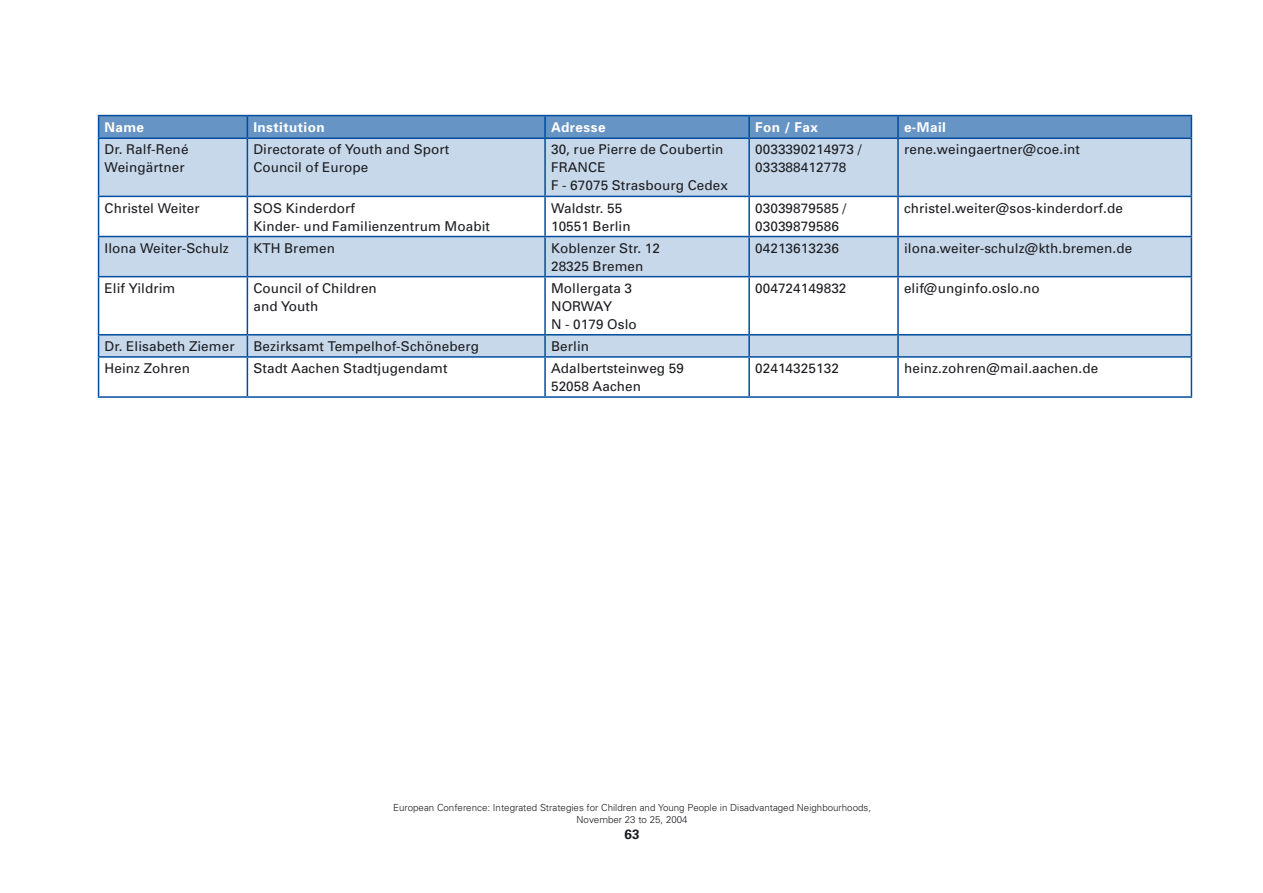
<style>
.page{position:relative;width:1263px;height:893px;background:#fff}
.page>*{position:absolute;margin:0;border:0;box-sizing:border-box;transform-origin:0 0}
.t1{font:13.5px/18px "Univers";letter-spacing:.01em;color:#1b1c20}
.t2{font:700 13.5px "Univers";letter-spacing:.035em;color:#fff}
.t3{font:700 13.5px "Univers";color:#1b1c20}
.t4{font:300 9.75px/11.7px "Univers";color:#1b1c20;text-align:center}
</style>
<div class="page">
<svg style="left:99px;top:139px;width:1092px;height:217px;fill:#c7d8ea"></svg>
<hr style="left:98px;top:115px;width:149px;height:1px;background:#004d9f">
<hr style="left:247px;top:115px;width:298px;height:1px;background:#004d9f">
<hr style="left:545px;top:115px;width:204px;height:1px;background:#004d9f">
<hr style="left:749px;top:115px;width:149px;height:1px;background:#004d9f">
<hr style="left:898px;top:115px;width:294px;height:1px;background:#004d9f">
<svg style="left:98px;top:116px;width:1094px;height:22px;background:#6190c3"></svg>
<hr style="left:98px;top:138px;width:149px;height:1px;background:#004d9f">
<hr style="left:247px;top:138px;width:298px;height:1px;background:#004d9f">
<hr style="left:545px;top:138px;width:204px;height:1px;background:#004d9f">
<hr style="left:749px;top:138px;width:149px;height:1px;background:#004d9f">
<hr style="left:898px;top:138px;width:294px;height:1px;background:#004d9f">
<hr style="left:98px;top:139px;width:1px;height:57px;background:#004d9f">
<hr style="left:247px;top:139px;width:1px;height:57px;background:#004d9f">
<hr style="left:544px;top:139px;width:2px;height:57px;background:#004d9f">
<hr style="left:748px;top:139px;width:2px;height:57px;background:#004d9f">
<hr style="left:897px;top:139px;width:2px;height:57px;background:#004d9f">
<hr style="left:1191px;top:139px;width:1px;height:57px;background:#004d9f">
<hr style="left:98px;top:196px;width:149px;height:1px;background:#004d9f">
<hr style="left:98px;top:197px;width:1px;height:39px;background:#004d9f">
<hr style="left:247px;top:196px;width:298px;height:1px;background:#004d9f">
<hr style="left:247px;top:197px;width:1px;height:39px;background:#004d9f">
<hr style="left:545px;top:196px;width:204px;height:1px;background:#004d9f">
<hr style="left:544px;top:197px;width:2px;height:39px;background:#004d9f">
<hr style="left:749px;top:196px;width:149px;height:1px;background:#004d9f">
<hr style="left:748px;top:197px;width:2px;height:39px;background:#004d9f">
<hr style="left:898px;top:196px;width:294px;height:1px;background:#004d9f">
<hr style="left:897px;top:197px;width:2px;height:39px;background:#004d9f">
<hr style="left:1191px;top:197px;width:1px;height:39px;background:#004d9f">
<hr style="left:98px;top:236px;width:149px;height:1px;background:#004d9f">
<hr style="left:98px;top:237px;width:1px;height:39px;background:#004d9f">
<hr style="left:247px;top:236px;width:298px;height:1px;background:#004d9f">
<hr style="left:247px;top:237px;width:1px;height:39px;background:#004d9f">
<hr style="left:545px;top:236px;width:204px;height:1px;background:#004d9f">
<hr style="left:544px;top:237px;width:2px;height:39px;background:#004d9f">
<hr style="left:749px;top:236px;width:149px;height:1px;background:#004d9f">
<hr style="left:748px;top:237px;width:2px;height:39px;background:#004d9f">
<hr style="left:898px;top:236px;width:294px;height:1px;background:#004d9f">
<hr style="left:897px;top:237px;width:2px;height:39px;background:#004d9f">
<hr style="left:1191px;top:237px;width:1px;height:39px;background:#004d9f">
<hr style="left:98px;top:276px;width:149px;height:1px;background:#004d9f">
<hr style="left:98px;top:277px;width:1px;height:57px;background:#004d9f">
<hr style="left:247px;top:276px;width:298px;height:1px;background:#004d9f">
<hr style="left:247px;top:277px;width:1px;height:57px;background:#004d9f">
<hr style="left:545px;top:276px;width:204px;height:1px;background:#004d9f">
<hr style="left:544px;top:277px;width:2px;height:57px;background:#004d9f">
<hr style="left:749px;top:276px;width:149px;height:1px;background:#004d9f">
<hr style="left:748px;top:277px;width:2px;height:57px;background:#004d9f">
<hr style="left:898px;top:276px;width:294px;height:1px;background:#004d9f">
<hr style="left:897px;top:277px;width:2px;height:57px;background:#004d9f">
<hr style="left:1191px;top:277px;width:1px;height:57px;background:#004d9f">
<hr style="left:98px;top:334px;width:149px;height:2px;background:#004d9f">
<svg style="left:98px;top:336px;width:1px;height:20px"></svg>
<hr style="left:247px;top:334px;width:298px;height:2px;background:#004d9f">
<svg style="left:247px;top:336px;width:1px;height:20px"></svg>
<hr style="left:545px;top:334px;width:204px;height:2px;background:#004d9f">
<hr style="left:544px;top:336px;width:2px;height:20px;background:#004d9f">
<hr style="left:749px;top:334px;width:149px;height:2px;background:#004d9f">
<hr style="left:748px;top:336px;width:2px;height:20px;background:#004d9f">
<hr style="left:898px;top:334px;width:294px;height:2px;background:#004d9f">
<hr style="left:897px;top:336px;width:2px;height:20px;background:#004d9f">
<svg style="left:1191px;top:336px;width:1px;height:20px"></svg>
<hr style="left:98px;top:356px;width:149px;height:2px;background:#004d9f">
<hr style="left:98px;top:358px;width:1px;height:38px;background:#004d9f">
<hr style="left:247px;top:356px;width:298px;height:2px;background:#004d9f">
<hr style="left:247px;top:358px;width:1px;height:38px;background:#004d9f">
<hr style="left:545px;top:356px;width:204px;height:2px;background:#004d9f">
<hr style="left:544px;top:358px;width:2px;height:38px;background:#004d9f">
<hr style="left:749px;top:356px;width:149px;height:2px;background:#004d9f">
<hr style="left:748px;top:358px;width:2px;height:38px;background:#004d9f">
<hr style="left:898px;top:356px;width:294px;height:2px;background:#004d9f">
<hr style="left:897px;top:358px;width:2px;height:38px;background:#004d9f">
<hr style="left:1191px;top:358px;width:1px;height:38px;background:#004d9f">
<hr style="left:98px;top:396px;width:149px;height:2px;background:#004d9f">
<hr style="left:247px;top:396px;width:298px;height:2px;background:#004d9f">
<hr style="left:545px;top:396px;width:204px;height:2px;background:#004d9f">
<hr style="left:749px;top:396px;width:149px;height:2px;background:#004d9f">
<hr style="left:898px;top:396px;width:294px;height:2px;background:#004d9f">
<p class="t2" style="left:105px;top:119px;width:41px">Name</p>
<p class="t2" style="left:253px;top:119px;width:73px">Institution</p>
<p class="t2" style="left:551px;top:119px;width:56px">Adresse</p>
<p class="t2" style="left:755px;top:119px;width:64px">Fon / Fax</p>
<p class="t2" style="left:904px;top:119px;width:43px">e-Mail</p>
<p class="t1" style="left:105px;top:141px;width:85px">Dr. Ralf-René<br>Weingärtner</p>
<p class="t1" style="left:253px;top:141px;width:198px">Directorate of Youth and Sport<br>Council of Europe</p>
<p class="t1" style="left:551px;top:141px;width:178px">30, rue Pierre de Coubertin<br>FRANCE<br>F - 67075 Strasbourg Cedex</p>
<p class="t1" style="left:755px;top:141px;width:108px">0033390214973 /<br>033388412778</p>
<p class="t1" style="left:904px;top:141px;width:178px">rene.weingaertner@coe.int</p>
<p class="t1" style="left:105px;top:199px;width:97px">Christel Weiter</p>
<p class="t1" style="left:253px;top:199px;width:238px">SOS Kinderdorf<br>Kinder- und Familienzentrum Moabit</p>
<p class="t1" style="left:551px;top:199px;width:81px">Waldstr. 55<br>10551 Berlin</p>
<p class="t1" style="left:755px;top:199px;width:93px">03039879585 /<br>03039879586</p>
<p class="t1" style="left:904px;top:199px;width:220px">christel.weiter@sos-kinderdorf.de</p>
<p class="t1" style="left:105px;top:239px;width:126px">Ilona Weiter-Schulz</p>
<p class="t1" style="left:253px;top:239px;width:83px">KTH Bremen</p>
<p class="t1" style="left:551px;top:239px;width:110px">Koblenzer Str. 12<br>28325 Bremen</p>
<p class="t1" style="left:755px;top:239px;width:85px">04213613236</p>
<p class="t1" style="left:904px;top:239px;width:230px">ilona.weiter-schulz@kth.bremen.de</p>
<p class="t1" style="left:105px;top:279px;width:72px">Elif Yildrim</p>
<p class="t1" style="left:253px;top:279px;width:125px">Council of Children and Youth</p>
<p class="t1" style="left:551px;top:279px;width:87px">Mollergata 3<br>NORWAY<br>N - 0179 Oslo</p>
<p class="t1" style="left:755px;top:279px;width:93px">004724149832</p>
<p class="t1" style="left:904px;top:279px;width:137px">elif@unginfo.oslo.no</p>
<p class="t1" style="left:105px;top:337px;width:132px">Dr. Elisabeth Ziemer</p>
<p class="t1" style="left:253px;top:337px;width:227px">Bezirksamt Tempelhof-Schöneberg</p>
<p class="t1" style="left:551px;top:337px;width:40px">Berlin</p>
<p class="t1" style="left:105px;top:359px;width:87px">Heinz Zohren</p>
<p class="t1" style="left:253px;top:359px;width:196px">Stadt Aachen Stadtjugendamt</p>
<p class="t1" style="left:551px;top:359px;width:134px">Adalbertsteinweg 59<br>52058 Aachen</p>
<p class="t1" style="left:755px;top:359px;width:85px">02414325132</p>
<p class="t1" style="left:904px;top:359px;width:196px">heinz.zohren@mail.aachen.de</p>
<p class="t4" style="left:393px;top:802px;width:479px">European Conference: Integrated Strategies for Children and Young People in Disadvantaged Neighbourhoods,<br>November 23 to 25, 2004</p>
<p class="t3" style="left:625px;top:826px;width:17px">63</p>
</div>
